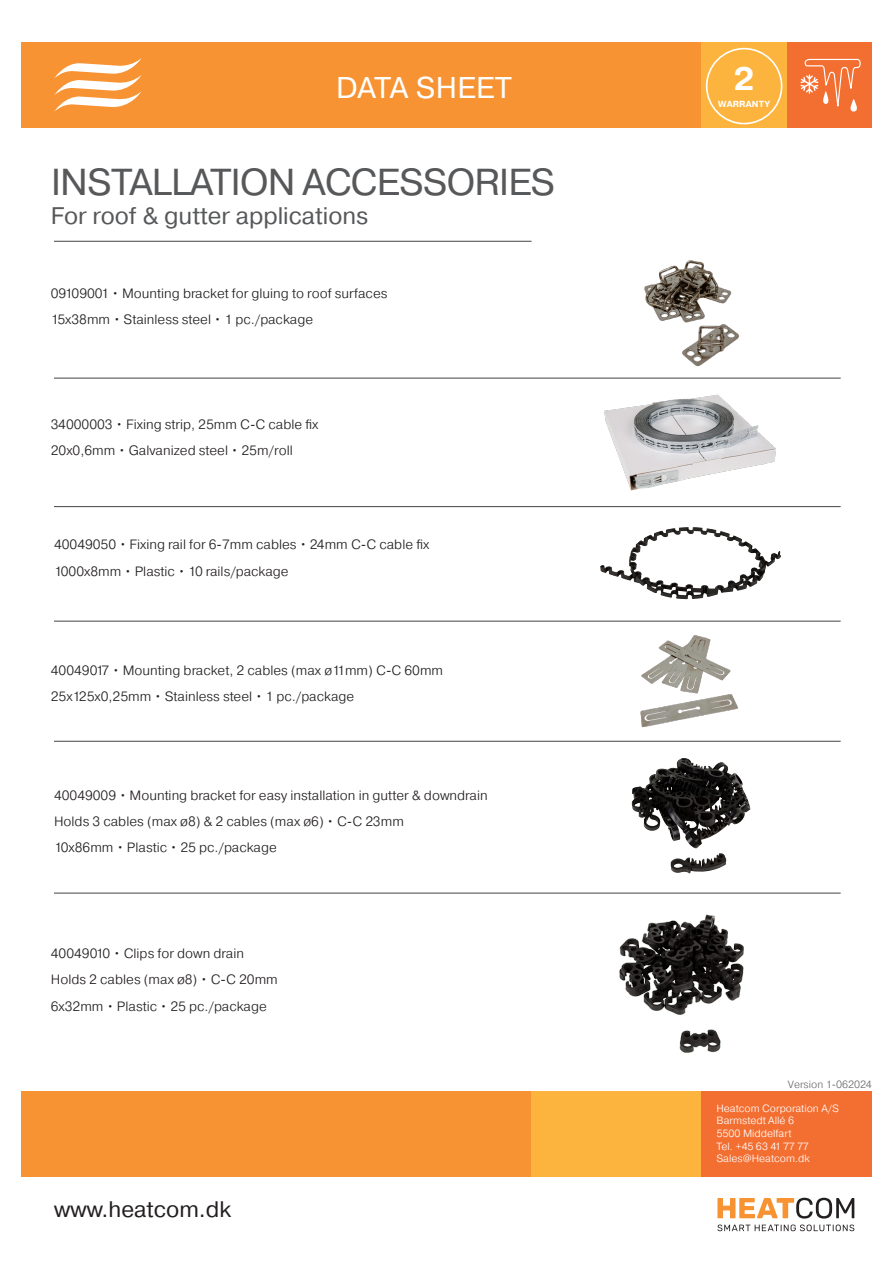
<style>
.page{position:relative;width:893px;height:1263px;background:#fff}
.page>*{position:absolute;margin:0;border:0;box-sizing:border-box;transform-origin:0 0}
.t1{font:37.5px "Pragmatica";letter-spacing:-.02em;color:#57585a}
.t2{font:700 32.4px "Pragmatica";color:#fff}
.t3{font:30px "Pragmatica";letter-spacing:.01em;color:#fff}
.t4{font:24px "Pragmatica";color:#57585a}
.t5{font:22.5px "Pragmatica";color:#231f20}
.t6{font:300 13.5px "Pragmatica";color:#231f20}
.t7{font:300 10.5px/12.6px "Pragmatica";color:#fff}
.t8{font:300 10.5px "Pragmatica";color:#6c6d70}
.t9{font:700 8.85px "Pragmatica";letter-spacing:.02em;color:#fff}
</style>
<div class="page">
<div style="left:21px;top:43px;width:851px;height:85px;background:#f79332"></div>
<div style="left:787px;top:43px;width:85px;height:85px;background:#f36e31"></div>
<div style="left:702px;top:43px;width:85px;height:85px;background:#fcb43f"></div>
<svg style="left:706px;top:48px;width:76px;height:76px"></svg>
<svg style="left:54px;top:58px;width:88px;height:54px"></svg>
<div style="left:21px;top:1091px;width:851px;height:85px;background:#f79332"></div>
<div style="left:531px;top:1091px;width:171px;height:85px;background:#fcb43f"></div>
<div style="left:702px;top:1091px;width:170px;height:85px;background:#f36e31"></div>
<svg style="left:717px;top:1198px;width:137px;height:20px"></svg>
<svg style="left:717px;top:1224px;width:137px;height:7px"></svg>
<svg style="left:800px;top:58px;width:61px;height:54px"></svg>
<hr style="left:54px;top:241px;width:477px;height:1px;background:#57585a">
<img style="left:604px;top:394px;width:172px;height:97px">
<img style="left:619px;top:914px;width:125px;height:139px">
<img style="left:631px;top:758px;width:119px;height:91px">
<img style="left:600px;top:527px;width:88px;height:72px">
<img style="left:640px;top:635px;width:98px;height:93px">
<img style="left:644px;top:260px;width:96px;height:107px">
<hr style="left:54px;top:378px;width:787px;height:1px;background:#57585a">
<hr style="left:54px;top:506px;width:787px;height:1px;background:#57585a">
<hr style="left:54px;top:621px;width:787px;height:1px;background:#57585a">
<hr style="left:54px;top:741px;width:787px;height:1px;background:#57585a">
<hr style="left:54px;top:892px;width:787px;height:2px;background:#57585a">
<h3 class="t3" style="left:336px;top:69px;width:177px">DATA SHEET</h3>
<h2 class="t2" style="left:734px;top:58px;width:23px">2</h2>
<p class="t9" style="left:718px;top:98px;width:54px">WARRANTY</p>
<p class="t1" style="left:51px;top:159px;width:506px">INSTALLATION ACCESSORIES</p>
<p class="t4" style="left:51px;top:201px;width:319px">For roof &amp; gutter applications</p>
<p class="t6" style="left:51px;top:284px;width:338px">09109001 • Mounting bracket for gluing to roof surfaces</p>
<p class="t6" style="left:51px;top:311px;width:264px">15x38mm • Stainless steel • 1 pc./package</p>
<p class="t6" style="left:51px;top:415px;width:269px">34000003 • Fixing strip, 25mm C-C cable fix</p>
<p class="t6" style="left:51px;top:442px;width:244px">20x0,6mm • Galvanized steel • 25m/roll</p>
<p class="t6" style="left:54px;top:536px;width:377px">40049050 • Fixing rail for 6-7mm cables • 24mm C-C cable fix</p>
<p class="t6" style="left:54px;top:562px;width:236px">1000x8mm • Plastic • 10 rails/package</p>
<p class="t6" style="left:51px;top:662px;width:394px">40049017 • Mounting bracket, 2 cables (max ø11mm) C-C 60mm</p>
<p class="t6" style="left:51px;top:688px;width:305px">25x125x0,25mm • Stainless steel • 1 pc./package</p>
<p class="t6" style="left:54px;top:786px;width:435px">40049009 • Mounting bracket for easy installation in gutter &amp; downdrain</p>
<p class="t6" style="left:54px;top:813px;width:351px">Holds 3 cables (max ø8) &amp; 2 cables (max ø6) • C-C 23mm</p>
<p class="t6" style="left:54px;top:839px;width:224px">10x86mm • Plastic • 25 pc./package</p>
<p class="t6" style="left:51px;top:945px;width:195px">40049010 • Clips for down drain</p>
<p class="t6" style="left:51px;top:971px;width:229px">Holds 2 cables (max ø8) • C-C 20mm</p>
<p class="t6" style="left:51px;top:997px;width:218px">6x32mm • Plastic • 25 pc./package</p>
<h3 class="t5" style="left:54px;top:1195px;width:178px">www.heatcom.dk</h3>
<p class="t8" style="left:788px;top:1078px;width:85px">Version 1-062024</p>
<p class="t7" style="left:716px;top:1101px;width:124px">Heatcom Corporation A/S<br>Barmstedt Allé 6<br>5500 Middelfart<br>Tel. +45 63 41 77 77<br>Sales@Heatcom.dk</p>
</div>
